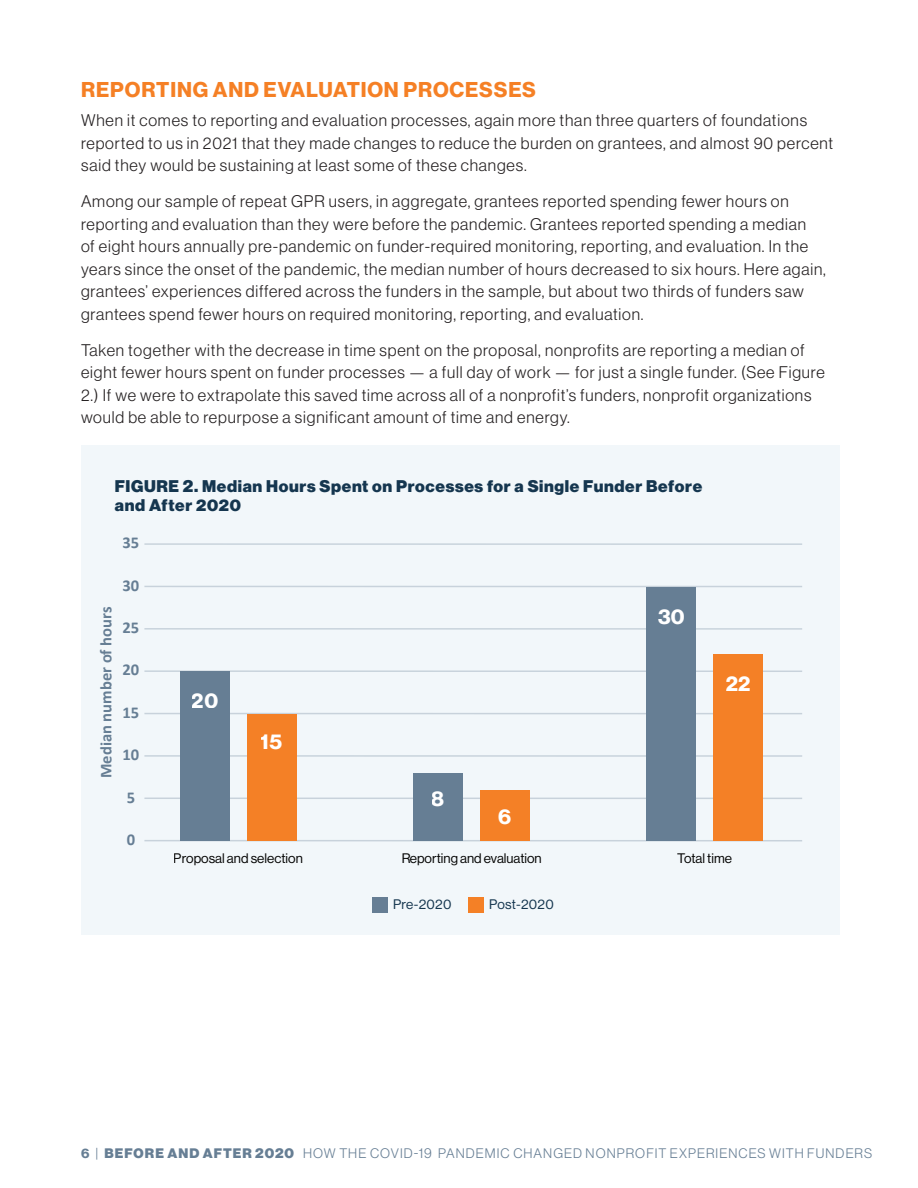
<style>
.page{position:relative;width:918px;height:1188px;background:#fff}
.page>*{position:absolute;margin:0;border:0;box-sizing:border-box;transform-origin:0 0}
.t1{font:21.15px "N Haas Grotesk DS Pro 75 Bd";color:#fff}
.Para_Header{font:21px "N Haas Grotesk DS Pro 75 Bd";letter-spacing:.04em;color:#f58025}
.COPY{font:16.5px/22.5px "N Haas Grotesk DS Pro 45 Lt";letter-spacing:.05em;color:#231f20}
.t2{font:16.5px/19.6px "N Haas Grotesk DS Pro 95 Blk";letter-spacing:.04em;color:#15364f}
.t3{font:700 16.5px "Calibri";color:#667e94}
.t4{font:13.5px "N Haas Grotesk DS Pro 45 Lt";letter-spacing:.08em;color:#667e94}
.t5{font:13.5px "N Haas Grotesk DS Pro 55 Rg";color:#050504}
.t6{font:13.5px "N Haas Grotesk DS Pro 55 Rg";letter-spacing:.025em;color:#15364f}
.s1{font-family:"N Haas Grotesk DS Pro 75 Bd"}
.s2{font-family:"N Haas Grotesk DS Pro 95 Blk"}
</style>
<div class="page">
<div style="left:81px;top:445px;width:759px;height:489px;background:#f2f7fa"></div>
<hr style="left:144px;top:840px;width:658px;height:1px;background:#667e94">
<hr style="left:144px;top:798px;width:658px;height:1px;background:#667e94">
<hr style="left:144px;top:755px;width:658px;height:2px;background:#667e94">
<hr style="left:144px;top:713px;width:658px;height:1px;background:#667e94">
<hr style="left:144px;top:670px;width:658px;height:2px;background:#667e94">
<hr style="left:144px;top:628px;width:658px;height:2px;background:#667e94">
<hr style="left:144px;top:543px;width:658px;height:2px;background:#667e94">
<hr style="left:144px;top:586px;width:658px;height:1px;background:#667e94">
<div style="left:713px;top:655px;width:50px;height:186px;background:#f48026"></div>
<div style="left:647px;top:587px;width:49px;height:254px;background:#667e94"></div>
<div style="left:480px;top:790px;width:50px;height:51px;background:#f48026"></div>
<div style="left:413px;top:773px;width:50px;height:68px;background:#667e94"></div>
<div style="left:247px;top:714px;width:49px;height:127px;background:#f48026"></div>
<div style="left:180px;top:672px;width:50px;height:169px;background:#667e94"></div>
<div style="left:372px;top:897px;width:15px;height:15px;background:#667e94"></div>
<div style="left:468px;top:897px;width:15px;height:15px;background:#f48026"></div>
<p class="Para_Header" style="left:81px;top:78px;width:456px">REPORTING AND EVALUATION PROCESSES</p>
<p class="COPY" style="left:81px;top:109px;width:754px">When it comes to reporting and evaluation processes, again more than three quarters of foundations reported to us in 2021 that they made changes to reduce the burden on grantees, and almost 90 percent said they would be sustaining at least some of these changes.</p>
<p class="COPY" style="left:81px;top:190px;width:746px">Among our sample of repeat GPR users, in aggregate, grantees reported spending fewer hours on reporting and evaluation than they were before the pandemic. Grantees reported spending a median<br>of eight hours annually pre-pandemic on funder-required monitoring, reporting, and evaluation. In the years since the onset of the pandemic, the median number of hours decreased to six hours. Here again, grantees’ experiences differed across the funders in the sample, but about two thirds of funders saw grantees spend fewer hours on required monitoring, reporting, and evaluation.</p>
<p class="COPY" style="left:81px;top:339px;width:745px">Taken together with the decrease in time spent on the proposal, nonprofits are reporting a median of eight fewer hours spent on funder processes — a full day of work — for just a single funder. (See Figure 2.) If we were to extrapolate this saved time across all of a nonprofit’s funders, nonprofit organizations would be able to repurpose a significant amount of time and energy.</p>
<p class="t2" style="left:115px;top:476px;width:589px">FIGURE 2. Median Hours Spent on Processes for a Single Funder Before and After 2020</p>
<p class="t3" style="left:122px;top:532px;width:18px">35</p>
<p class="t3" style="left:96px;top:778px;width:173px;rotate:-90deg">Median number of hours</p>
<p class="t3" style="left:122px;top:575px;width:18px">30</p>
<p class="t3" style="left:122px;top:617px;width:18px">25</p>
<p class="t3" style="left:122px;top:659px;width:18px">20</p>
<p class="t3" style="left:122px;top:702px;width:18px">15</p>
<p class="t3" style="left:122px;top:744px;width:18px">10</p>
<p class="t3" style="left:127px;top:787px;width:10px">5</p>
<p class="t3" style="left:127px;top:829px;width:10px">0</p>
<p class="t1" style="left:192px;top:688px;width:28px">20</p>
<p class="t1" style="left:261px;top:729px;width:23px">15</p>
<p class="t5" style="left:174px;top:851px;width:131px">Proposal and selection</p>
<p class="t1" style="left:432px;top:786px;width:14px">8</p>
<p class="t1" style="left:498px;top:804px;width:15px">6</p>
<p class="t1" style="left:658px;top:605px;width:28px">30</p>
<p class="t1" style="left:726px;top:671px;width:26px">22</p>
<p class="t5" style="left:401px;top:851px;width:142px">Reporting and evaluation</p>
<p class="t5" style="left:677px;top:851px;width:56px">Total time</p>
<p class="t6" style="left:393px;top:897px;width:60px">Pre-2020</p>
<p class="t6" style="left:489px;top:897px;width:66px">Post-2020</p>
<p class="t4" style="left:81px;top:1146px;width:793px"><span class="s1">6</span> | <span class="s2">BEFORE AND AFTER 2020</span> HOW THE COVID-19 PANDEMIC CHANGED NONPROFIT EXPERIENCES WITH FUNDERS</p>
</div>
